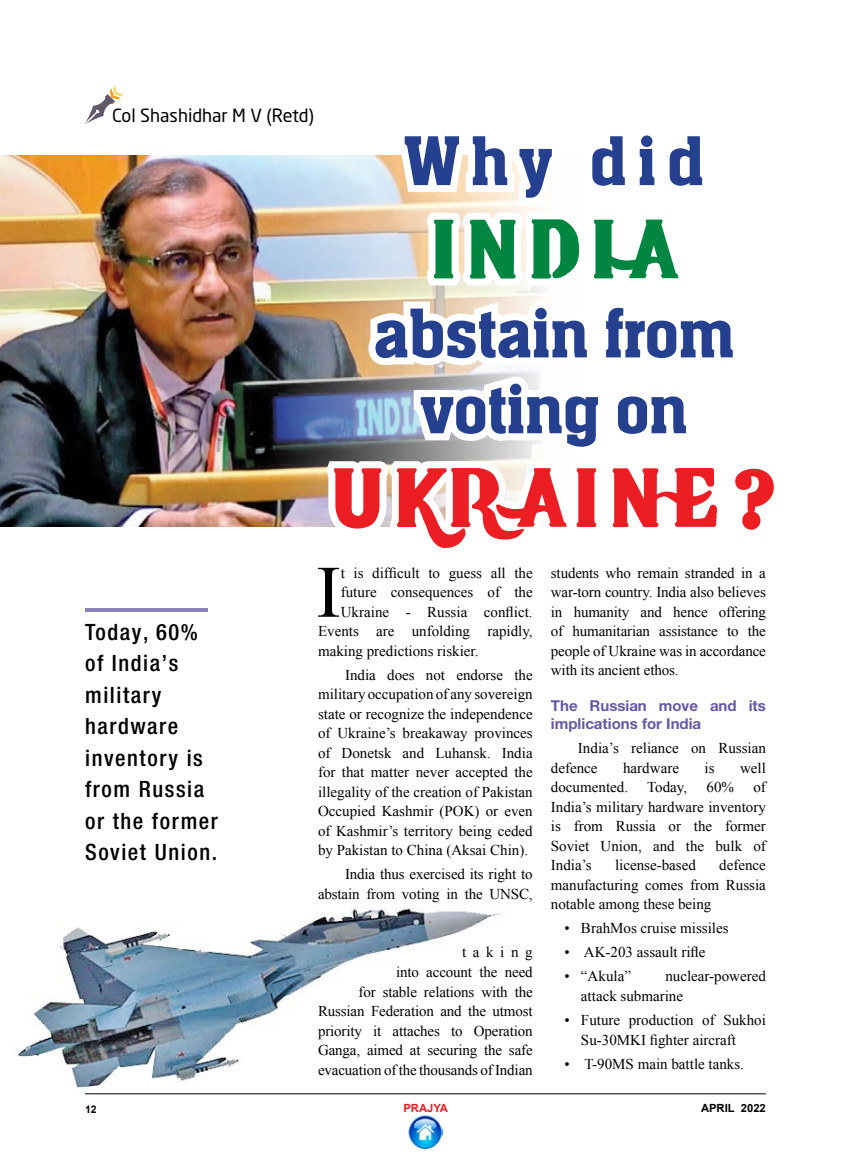
<style>
.page{position:relative;width:851px;height:1170px;background:#fff}
.page>*{position:absolute;margin:0;border:0;box-sizing:border-box;transform-origin:0 0}
.t1{font:73.95px "Times New Roman";color:#000}
.t2{font:500 73.2px/75.8px "Aachen Std";color:#25408f;text-align:center}
.t3{font:73.2px "Hot Pizza";letter-spacing:.15em;color:#ed1d24}
.t4{font:73.2px "Hot Pizza";letter-spacing:.15em;color:#008641}
.t5{font:500 condensed 22.5px/31.5px "Helvetica Neue LT Pro";letter-spacing:.07em;color:#000}
.t6{font:18px "Neo Sans Std";color:#000}
.t7{font:15px/19.5px "Times New Roman";color:#000;text-align:justify}
.t8{font:700 15px/18px "Helvetica Neue LT Pro";color:#6658a6}
.t9{font:700 11.25px "Arial";color:#000}
.t10{font:700 11.25px "Arial";color:#ed1d24}
.t11{font:700 10.5px "Arial";color:#000}
</style>
<div class="page">
<img style="left:17px;top:906px;width:523px;height:244px">
<svg style="left:85px;top:85px;width:39px;height:39px"></svg>
<img style="left:0;top:156px;width:320px;height:370px">
<img style="left:320px;top:155px;width:224px;height:372px">
<hr style="left:85px;top:608px;width:122px;height:3px;background:#8781bd">
<hr style="left:85px;top:1093px;width:680px;height:1px;background:#000">
<img style="left:408px;top:1114px;width:34px;height:35px">
<p class="t6" style="left:112px;top:104px;width:203px">Col Shashidhar M V (Retd)</p>
<h2 class="t2" style="left:403px;top:124px;width:302px">Why did</h2>
<h2 class="t4" style="left:432px;top:217px;width:245px">INDIA</h2>
<h2 class="t2" style="left:373px;top:296px;width:362px">abstain from voting on</h2>
<h2 class="t3" style="left:332px;top:465px;width:445px">UKRAINE?</h2>
<h3 class="t5" style="left:85px;top:615px;width:134px">Today, 60% of India’s military hardware inventory is from Russia or the former<br>Soviet Union.</h3>
<h1 class="t1" style="left:316px;top:542px;width:26px">I</h1>
<p class="t7" style="left:341px;top:562px;width:193px">t is difficult to guess all the</p>
<p class="t7" style="left:341px;top:582px;width:193px">future consequences of the</p>
<p class="t7" style="left:341px;top:601px;width:193px">Ukraine - Russia conflict.</p>
<p class="t7" style="left:318px;top:621px;width:216px">Events are unfolding rapidly,</p>
<p class="t7" style="left:318px;top:640px;width:162px">making predictions riskier.</p>
<p class="t7" style="left:318px;top:664px;width:216px;text-indent:27px">India does not endorse the military occupation of any sovereign state or recognize the independence of Ukraine’s breakaway provinces of Donetsk and Luhansk. India for that matter never accepted the illegality of the creation of Pakistan Occupied Kashmir (POK) or even of Kashmir’s territory being ceded by Pakistan to China (Aksai Chin).</p>
<p class="t7" style="left:318px;top:864px;width:216px;text-align:right">India thus exercised its right to abstain from voting in the UNSC,</p>
<p class="t7" style="left:318px;top:942px;width:216px;text-align:right">taking<br>into account the need<br>for stable relations with the<br>Russian Federation and the utmost priority it attaches to Operation<br>Ganga, aimed at securing the safe evacuation of the thousands of Indian</p>
<p class="t7" style="left:551px;top:562px;width:216px">students who remain stranded in a war-torn country. India also believes in humanity and hence offering of humanitarian assistance to the people of Ukraine was in accordance with its ancient ethos.</p>
<p class="t8" style="left:551px;top:696px;width:216px">The Russian move and its implications for India</p>
<p class="t7" style="left:551px;top:738px;width:216px;text-indent:27px">India’s reliance on Russian defence</p>
<p class="t7" style="left:623px;top:757px;width:57px">hardware</p>
<p class="t7" style="left:704px;top:757px;width:12px">is</p>
<p class="t7" style="left:740px;top:757px;width:27px">well</p>
<p class="t7" style="left:551px;top:777px;width:79px">documented.</p>
<p class="t7" style="left:647px;top:777px;width:42px">Today,</p>
<p class="t7" style="left:706px;top:777px;width:29px">60%</p>
<p class="t7" style="left:551px;top:777px;width:216px;text-indent:202px">of India’s military hardware inventory is from Russia or the former Soviet Union, and the bulk of India’s</p>
<p class="t7" style="left:551px;top:855px;width:216px;text-indent:168px">defence manufacturing comes from Russia notable among these being</p>
<p class="t7" style="left:564px;top:918px;width:165px">• BrahMos cruise missiles</p>
<p class="t7" style="left:564px;top:942px;width:143px">• AK-203 assault rifle</p>
<p class="t7" style="left:564px;top:966px;width:68px">• “Akula”</p>
<p class="t7" style="left:615px;top:855px;width:82px">license-based</p>
<p class="t7" style="left:581px;top:966px;width:186px;text-indent:84px">nuclear-powered attack submarine</p>
<p class="t7" style="left:581px;top:1009px;width:186px;text-indent:-16px">• Future production of Sukhoi<br>Su-30MKI fighter aircraft</p>
<p class="t7" style="left:564px;top:1053px;width:181px">• T-90MS main battle tanks.</p>
<p class="t11" style="left:85px;top:1102px;width:13px">12</p>
<p class="t10" style="left:403px;top:1100px;width:46px">PRAJYA</p>
<p class="t9" style="left:701px;top:1100px;width:66px">APRIL 2022</p>
</div>
